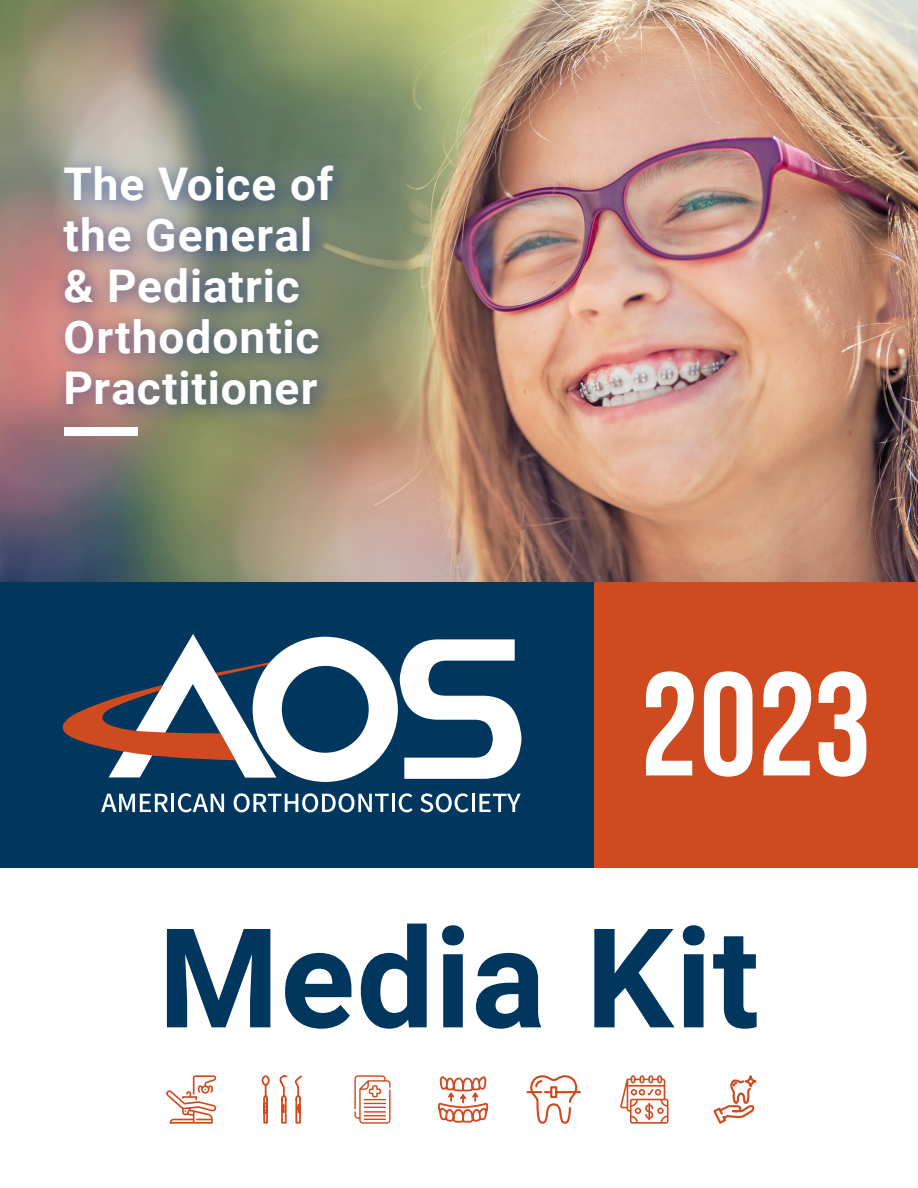
<style>
.page{position:relative;width:918px;height:1188px;background:#fff}
.page>*{position:absolute;margin:0;border:0;box-sizing:border-box;transform-origin:0 0}
.t1{font:700 147px "Bebas Neue";color:#fff}
.t2{font:700 138.3px "Roboto";letter-spacing:.005em;color:#01365f}
.t3{font:700 45.15px/51px "Roboto";letter-spacing:.02em;color:#fff}
</style>
<div class="page">
<img style="left:0;top:0;width:918px;height:582px">
<div style="left:0;top:582px;width:595px;height:285px;background:#01365f"></div>
<div style="left:595px;top:582px;width:323px;height:285px;background:#cf4a1f"></div>
<svg style="left:101px;top:794px;width:67px;height:18px"></svg>
<hr style="left:171px;top:794px;width:3px;height:18px;background:#fff">
<svg style="left:178px;top:793px;width:46px;height:19px"></svg>
<svg style="left:234px;top:793px;width:155px;height:19px"></svg>
<hr style="left:392px;top:794px;width:3px;height:18px;background:#fff">
<svg style="left:399px;top:793px;width:14px;height:19px"></svg>
<svg style="left:420px;top:793px;width:48px;height:19px"></svg>
<hr style="left:472px;top:794px;width:3px;height:18px;background:#fff">
<svg style="left:479px;top:794px;width:42px;height:18px"></svg>
<svg style="left:62px;top:634px;width:460px;height:148px"></svg>
<svg style="left:166px;top:1075px;width:51px;height:49px"></svg>
<svg style="left:620px;top:1075px;width:49px;height:49px"></svg>
<svg style="left:354px;top:1075px;width:37px;height:49px"></svg>
<svg style="left:438px;top:1076px;width:51px;height:47px"></svg>
<svg style="left:261px;top:1075px;width:9px;height:49px"></svg>
<svg style="left:279px;top:1075px;width:23px;height:49px"></svg>
<svg style="left:713px;top:1075px;width:44px;height:49px"></svg>
<svg style="left:526px;top:1075px;width:55px;height:49px"></svg>
<div style="left:64px;top:427px;width:73px;height:8px;background:#fff"></div>
<div style="left:51px;top:153px;width:304px;height:273px;background:#253f8e;opacity:.75"></div>
<p class="t3" style="left:63px;top:157px;width:271px">The Voice of the General &amp; Pediatric<br>Orthodontic<br>Practitioner</p>
<p class="t1" style="left:640px;top:644px;width:233px">2023</p>
<p class="t2" style="left:158px;top:881px;width:603px">Media Kit</p>
</div>
